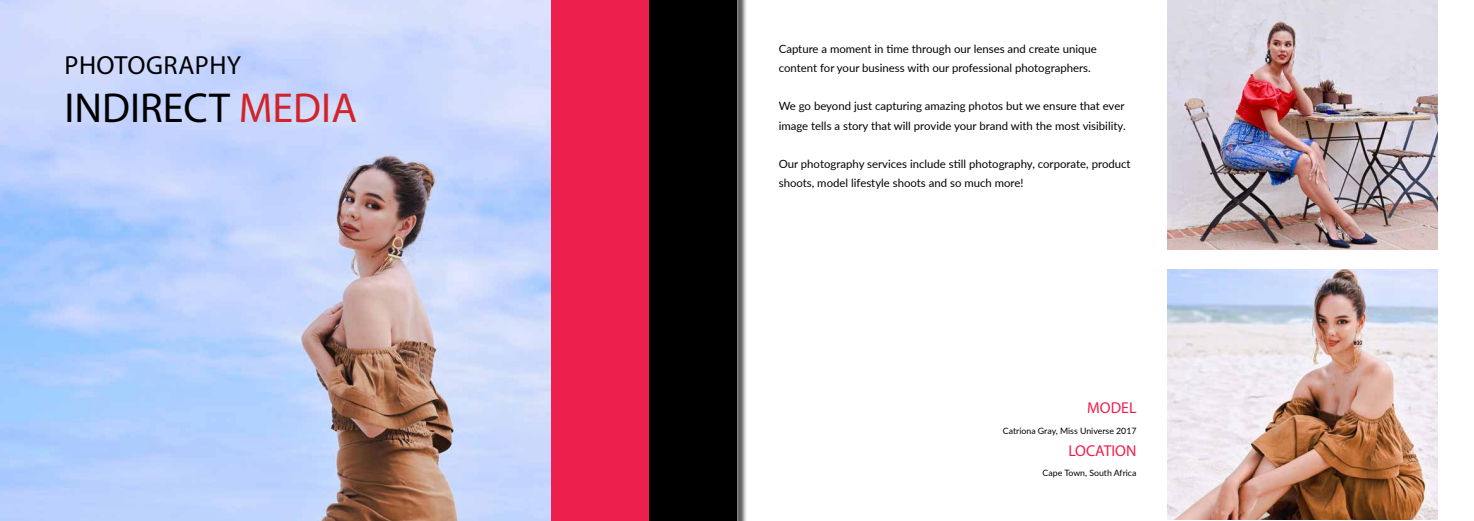
<style>
.page{position:relative;width:1474px;height:521px;background:#fff}
.page>*{position:absolute;margin:0;border:0;box-sizing:border-box;transform-origin:0 0}
.t1{font:42px "Myriad Pro";color:#000}
.t2{font:26.25px "Myriad Pro";letter-spacing:.02em;color:#000}
.t3{font:15.75px "Myriad Pro";color:#ed1f4c}
.t4{font:11.38px/19.2px "Lato";color:#000}
.t5{font:8.75px "Lato";color:#000}
.s1{color:#d2232a}
</style>
<div class="page">
<div style="left:541px;top:0;width:206px;height:521px;background:#000;opacity:.75"></div>
<div style="left:534px;top:0;width:208px;height:521px;background:#fff;opacity:.75"></div>
<div style="left:540px;top:0;width:196px;height:521px;background:#000"></div>
<div style="left:452px;top:0;width:197px;height:521px;background:#ed1f4c"></div>
<img style="left:0;top:0;width:551px;height:521px">
<img style="left:1167px;top:0;width:270px;height:250px">
<img style="left:1167px;top:269px;width:270px;height:251px">
<h2 class="t2" style="left:64px;top:49px;width:178px">PHOTOGRAPHY</h2>
<h1 class="t1" style="left:64px;top:82px;width:294px">INDIRECT <span class="s1">MEDIA</span></h1>
<p class="t4" style="left:778px;top:38px;width:320px">Capture a moment in time through our lenses and create unique content for your business with our professional photographers.</p>
<p class="t4" style="left:778px;top:96px;width:348px">We go beyond just capturing amazing photos but we ensure that ever image tells a story that will provide your brand with the most visibility.</p>
<p class="t4" style="left:778px;top:154px;width:353px">Our photography services include still photography, corporate, product shoots, model lifestyle shoots and so much more!</p>
<h3 class="t3" style="left:1087px;top:398px;width:51px">MODEL</h3>
<h3 class="t3" style="left:1068px;top:441px;width:70px">LOCATION</h3>
<p class="t5" style="left:1003px;top:424px;width:135px">Catriona Gray, Miss Universe 2017</p>
<p class="t5" style="left:1042px;top:466px;width:95px">Cape Town, South Africa</p>
</div>
